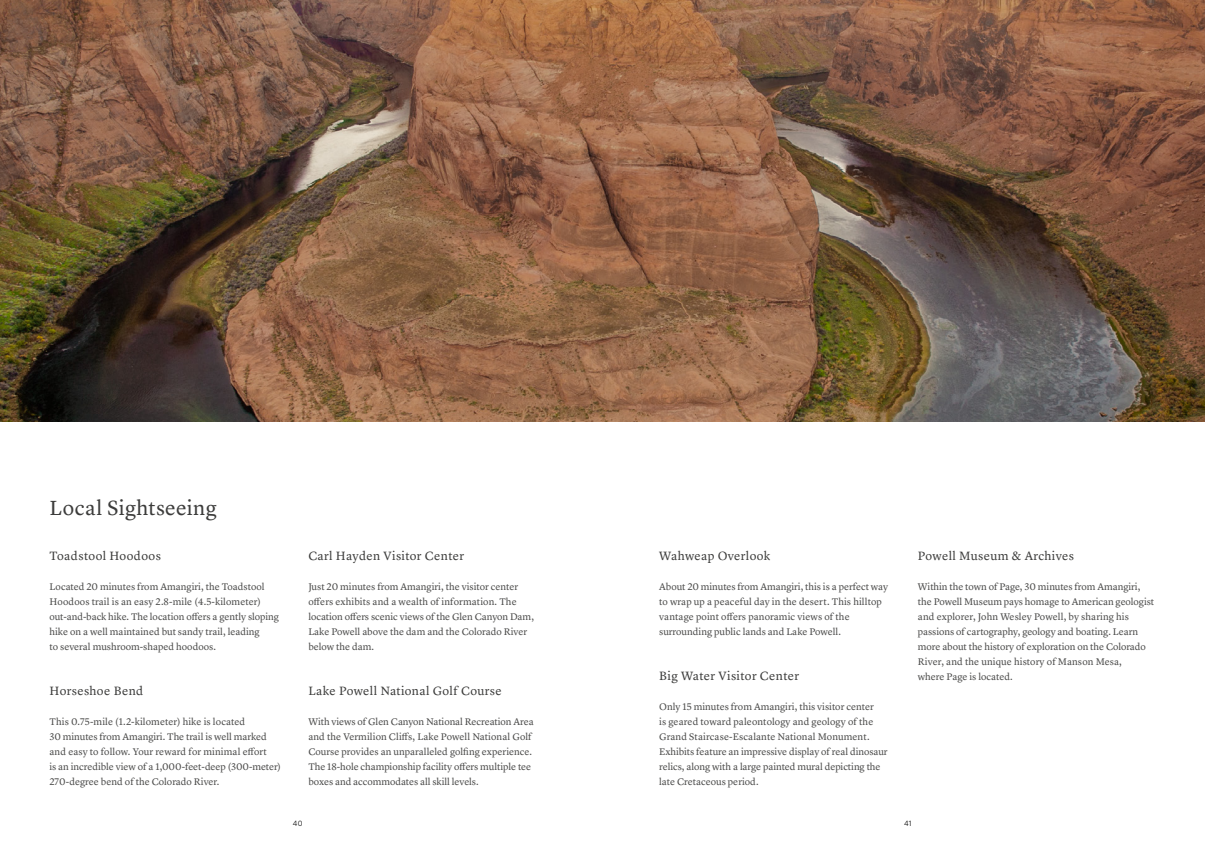
<style>
.page{position:relative;width:1205px;height:851px;background:#fff}
.page>*{position:absolute;margin:0;border:0;box-sizing:border-box;transform-origin:0 0}
.t1{font:21.25px "Lyon Text Aman Regular";letter-spacing:.02em;color:#3c3c3b}
.t2{font:12.5px "Lyon Text Aman Regular";letter-spacing:.03em;color:#3c3c3b}
.t3{font:10px/15px "Lyon Text Aman Regular";letter-spacing:-.005em;color:#4a4a49}
.t4{font:7.75px "Whitney";color:#000}
</style>
<div class="page">
<img style="left:0;top:0;width:1205px;height:422px">
<h1 class="t1" style="left:50px;top:491px;width:169px">Local Sightseeing</h1>
<p class="t2" style="left:50px;top:546px;width:113px">Toadstool Hoodoos</p>
<p class="t3" style="left:50px;top:578px;width:231px">Located 20 minutes from Amangiri, the Toadstool Hoodoos trail is an easy 2.8-mile (4.5-kilometer) out-and-back hike. The location offers a gently sloping hike on a well maintained but sandy trail, leading<br>to several mushroom-shaped hoodoos.</p>
<p class="t2" style="left:50px;top:681px;width:95px">Horseshoe Bend</p>
<p class="t3" style="left:50px;top:713px;width:233px">This 0.75-mile (1.2-kilometer) hike is located<br>30 minutes from Amangiri. The trail is well marked and easy to follow. Your reward for minimal effort<br>is an incredible view of a 1,000-feet-deep (300-meter)<br>270-degree bend of the Colorado River.</p>
<p class="t2" style="left:308px;top:546px;width:157px">Carl Hayden Visitor Center</p>
<p class="t3" style="left:308px;top:578px;width:227px">Just 20 minutes from Amangiri, the visitor center offers exhibits and a wealth of information. The location offers scenic views of the Glen Canyon Dam, Lake Powell above the dam and the Colorado River below the dam.</p>
<p class="t2" style="left:308px;top:681px;width:195px">Lake Powell National Golf Course</p>
<p class="t3" style="left:308px;top:713px;width:227px">With views of Glen Canyon National Recreation Area and the Vermilion Cliffs, Lake Powell National Golf Course provides an unparalleled golfing experience.<br>The 18-hole championship facility offers multiple tee boxes and accommodates all skill levels.</p>
<p class="t2" style="left:659px;top:546px;width:113px">Wahweap Overlook</p>
<p class="t3" style="left:659px;top:578px;width:230px">About 20 minutes from Amangiri, this is a perfect way to wrap up a peaceful day in the desert. This hilltop vantage point offers panoramic views of the surrounding public lands and Lake Powell.</p>
<p class="t2" style="left:659px;top:666px;width:141px">Big Water Visitor Center</p>
<p class="t3" style="left:659px;top:698px;width:230px">Only 15 minutes from Amangiri, this visitor center<br>is geared toward paleontology and geology of the Grand Staircase-Escalante National Monument.<br>Exhibits feature an impressive display of real dinosaur relics, along with a large painted mural depicting the late Cretaceous period.</p>
<p class="t2" style="left:918px;top:546px;width:158px">Powell Museum &amp; Archives</p>
<p class="t3" style="left:918px;top:578px;width:238px">Within the town of Page, 30 minutes from Amangiri, the Powell Museum pays homage to American geologist and explorer, John Wesley Powell, by sharing his passions of cartography, geology and boating. Learn more about the history of exploration on the Colorado River, and the unique history of Manson Mesa,<br>where Page is located.</p>
<p class="t4" style="left:293px;top:817px;width:11px">40</p>
<p class="t4" style="left:904px;top:817px;width:9px">41</p>
</div>
